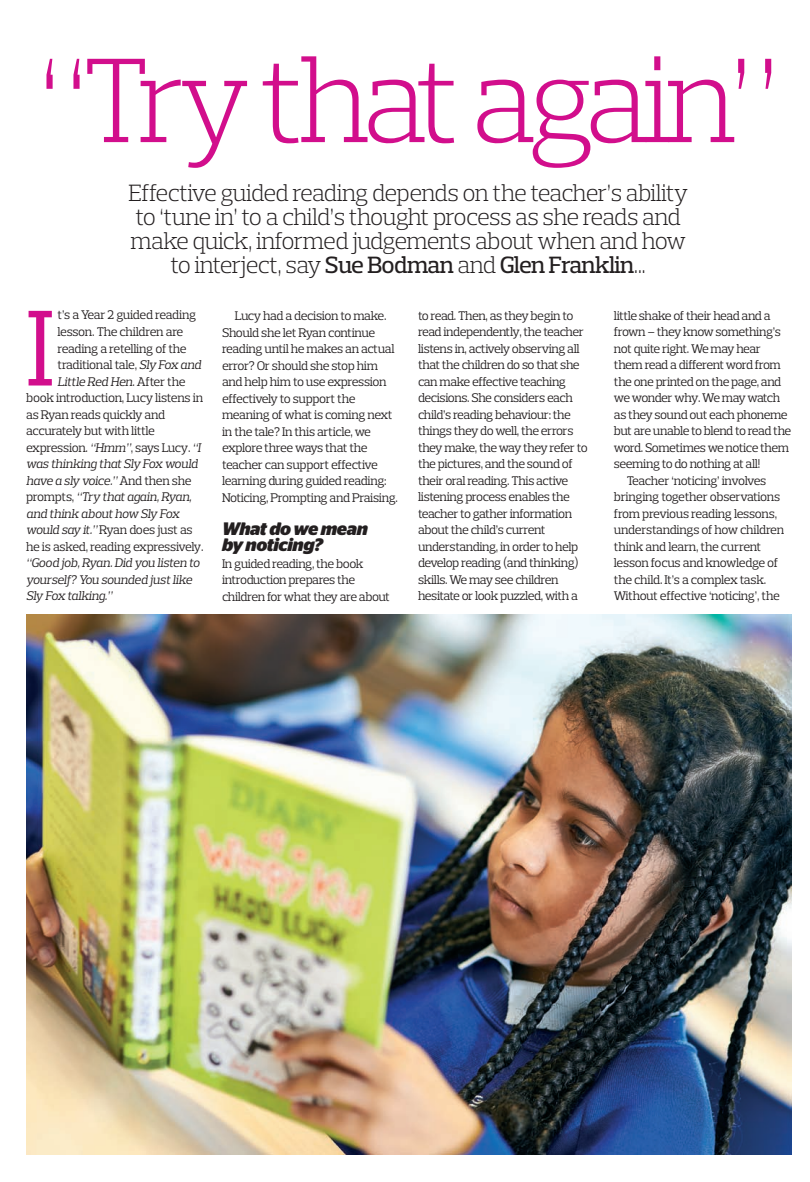
<style>
.page{position:relative;width:810px;height:1182px;background:#fff}
.page>*{position:absolute;margin:0;border:0;box-sizing:border-box;transform-origin:0 0}
.t1{font:300 122.4px "Prelo Slab";letter-spacing:-.07em;color:#d20e8c}
.t2{font:109.8px "Prelo Slab";color:#d20e8c}
.t3{font:300 24px/24px "Prelo Slab";letter-spacing:-.03em;color:#231f20;text-align:center}
.t4{font:italic 700 18px/16.5px "Stag Sans";letter-spacing:-.02em;color:#231f20}
.t5{font:12.75px/16.5px "Prelo Slab";letter-spacing:-.035em;color:#231f20}
.t6{font:italic 12.75px "Prelo Slab";letter-spacing:-.03em;color:#231f20}
.t7{font:12.75px "Prelo Slab";letter-spacing:-.07em;color:#231f20}
.s1{font-weight:500}
.s2{font-style:italic}
.s3{font-style:normal}
</style>
<div class="page">
<img style="left:26px;top:614px;width:765px;height:540px">
<p class="t1" style="left:38px;top:55px;width:742px">“Try that again”</p>
<p class="t3" style="left:128px;top:184px;width:561px">Effective guided reading depends on the teacher’s ability to ‘tune in’ to a child’s thought process as she reads and make quick, informed judgements about when and how to interject, say <span class="s1">Sue Bodman</span> and <span class="s1">Glen Franklin</span>...</p>
<p class="t2" style="left:26px;top:307px;width:30px">I</p>
<p class="t5" style="left:57px;top:308px;width:140px">t’s a Year 2 guided reading</p>
<p class="t5" style="left:57px;top:325px;width:127px">lesson. The children are</p>
<p class="t5" style="left:57px;top:341px;width:131px">reading a retelling of the</p>
<p class="t5" style="left:57px;top:358px;width:145px">traditional tale, <span class="s2">Sly Fox and</span></p>
<p class="t6" style="left:57px;top:376px;width:130px">Little Red Hen<span class="s3">. After the</span></p>
<p class="t5" style="left:26px;top:391px;width:179px">book introduction, Lucy listens in</p>
<p class="t5" style="left:26px;top:407px;width:141px">as Ryan reads quickly and</p>
<p class="t5" style="left:26px;top:424px;width:130px">accurately but with little</p>
<p class="t5" style="left:26px;top:440px;width:176px">expression. <span class="s2">“Hmm”</span>, says Lucy. <span class="s2">“I</span></p>
<p class="t6" style="left:26px;top:459px;width:173px">was thinking that Sly Fox would</p>
<p class="t6" style="left:26px;top:475px;width:167px">have a sly voice.” <span class="s3">And then she</span></p>
<p class="t6" style="left:26px;top:492px;width:167px"><span class="s3">prompts,</span> “Try that again, Ryan,</p>
<p class="t6" style="left:26px;top:508px;width:155px">and think about how Sly Fox</p>
<p class="t5" style="left:26px;top:523px;width:168px"><span class="s2">would say it.”</span> Ryan does just as</p>
<p class="t5" style="left:26px;top:539px;width:179px">he is asked, reading expressively.</p>
<p class="t6" style="left:26px;top:558px;width:175px">“Good job, Ryan. Did you listen to</p>
<p class="t6" style="left:26px;top:574px;width:167px">yourself? You sounded just like</p>
<p class="t6" style="left:26px;top:591px;width:88px">Sly Fox talking.”</p>
<p class="t5" style="left:222px;top:309px;width:177px;text-indent:13px">Lucy had a decision to make.<br>Should she let Ryan continue reading until he makes an actual error? Or should she stop him and help him to use expression effectively to support the meaning of what is coming next in the tale? In this article, we explore three ways that the teacher can support effective learning during guided reading:<br>Noticing, Prompting and Praising.</p>
<p class="t4" style="left:222px;top:522px;width:147px">What do we mean by noticing?</p>
<p class="t5" style="left:222px;top:556px;width:169px">In guided reading, the book introduction prepares the children for what they are about</p>
<p class="t5" style="left:418px;top:308px;width:171px">to read. Then, as they begin to read independently, the teacher listens in, actively observing all that the children do so that she can make effective teaching decisions. She considers each child’s reading behaviour: the things they do well, the errors they make, the way they refer to the pictures, and the sound of their oral reading. This active listening process enables the teacher to gather information about the child’s current understanding, in order to help develop reading (and thinking) skills. We may see children hesitate or look puzzled, with a</p>
<p class="t5" style="left:614px;top:308px;width:158px">little shake of their head and a</p>
<p class="t5" style="left:614px;top:325px;width:168px">frown – they know something’s</p>
<p class="t5" style="left:614px;top:341px;width:149px">not quite right. We may hear</p>
<p class="t5" style="left:614px;top:358px;width:168px">them read a different word from</p>
<p class="t5" style="left:614px;top:374px;width:169px">the one printed on the page, and</p>
<p class="t7" style="left:614px;top:393px;width:168px">we wonder why. We may watch</p>
<p class="t5" style="left:614px;top:407px;width:175px">as they sound out each phoneme</p>
<p class="t5" style="left:614px;top:424px;width:179px">but are unable to blend to read the</p>
<p class="t5" style="left:614px;top:440px;width:177px">word. Sometimes we notice them</p>
<p class="t5" style="left:614px;top:457px;width:148px">seeming to do nothing at all!</p>
<p class="t5" style="left:626px;top:473px;width:141px">Teacher ‘noticing’ involves</p>
<p class="t5" style="left:614px;top:490px;width:168px">bringing together observations</p>
<p class="t5" style="left:614px;top:506px;width:165px">from previous reading lessons,</p>
<p class="t5" style="left:614px;top:523px;width:172px">understandings of how children</p>
<p class="t5" style="left:614px;top:539px;width:149px">think and learn, the current</p>
<p class="t5" style="left:614px;top:556px;width:166px">lesson focus and knowledge of</p>
<p class="t5" style="left:614px;top:572px;width:154px">the child. It’s a complex task.</p>
<p class="t5" style="left:614px;top:589px;width:167px">Without effective ‘noticing’, the</p>
</div>
